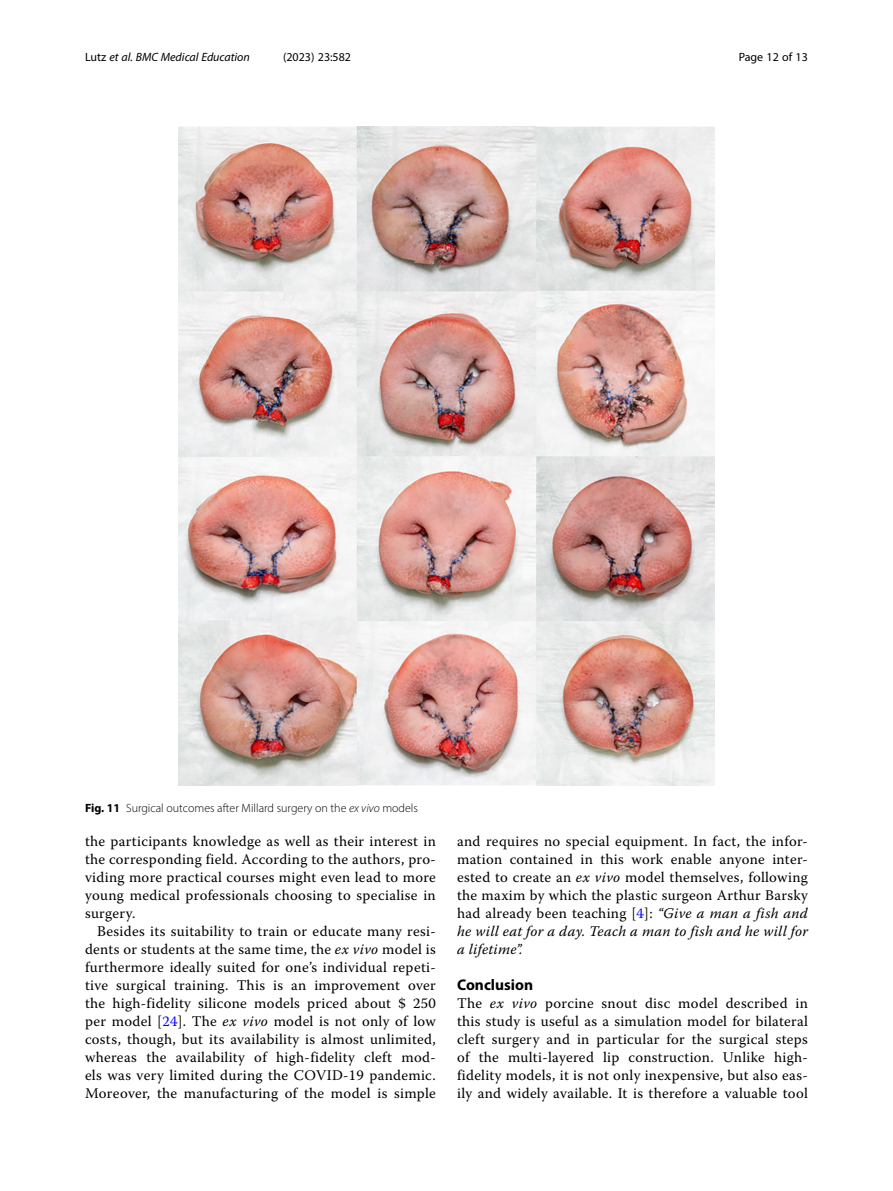
<style>
.page{position:relative;width:893px;height:1191px;background:#fff}
.page>*{position:absolute;margin:0;border:0;box-sizing:border-box;transform-origin:0 0}
.Head_1{font:700 15.45px "Myriad Pro";color:#000}
.Body_Text_Indent{font:14.7px/18px "Warnock Pro";letter-spacing:.02em;color:#000;text-align:justify}
.Body_Text{font:14.7px/18px "Warnock Pro";letter-spacing:.02em;color:#000;text-align:justify}
.Figure_Caption{font:300 12px "Myriad Pro";color:#000}
.t1{font:italic 12px "Myriad Pro";color:#000}
.t2{font:12px "Myriad Pro";color:#000}
.s1{font-style:normal}
.s2{font-weight:700}
.s3{font-style:italic}
.s4{color:#00f}
</style>
<div class="page">
<img style="left:178px;top:126px;width:536px;height:659px">
<p class="t1" style="left:85px;top:50px;width:166px"><span class="s1">Lutz</span> et al. BMC Medical Education</p>
<p class="t2" style="left:283px;top:50px;width:70px">(2023) 23:582</p>
<p class="t2" style="left:739px;top:50px;width:71px">Page 12 of 13</p>
<p class="Figure_Caption" style="left:85px;top:801px;width:334px"><span class="s2">Fig. 11</span> Surgical outcomes after Millard surgery on the <span class="s3">ex vivo</span> models</p>
<p class="Body_Text_Indent" style="left:85px;top:832px;width:352px">the participants knowledge as well as their interest in the corresponding field. According to the authors, pro&shy;viding more practical courses might even lead to more young medical professionals choosing to specialise in surgery.</p>
<p class="Body_Text_Indent" style="left:85px;top:922px;width:352px;text-indent:12px">Besides its suitability to train or educate many resi&shy;dents or students at the same time, the <span class="s3">ex vivo</span> model is furthermore ideally suited for one’s individual repeti&shy;tive surgical training. This is an improvement over the high-fidelity silicone models priced about $ 250 per model [<span class="s4">24</span>]. The <span class="s3">ex vivo</span> model is not only of low costs, though, but its availability is almost unlimited, whereas the availability of high-fidelity cleft mod&shy;els was very limited during the COVID-19 pandemic.<br>Moreover, the manufacturing of the model is simple</p>
<p class="Body_Text_Indent" style="left:457px;top:832px;width:352px">and requires no special equipment. In fact, the infor&shy;mation contained in this work enable anyone inter&shy;ested to create an <span class="s3">ex vivo</span> model themselves, following the maxim by which the plastic surgeon Arthur Barsky had already been teaching [<span class="s4">4</span>]: <span class="s3">“Give a man a fish and he will eat for a day. Teach a man to fish and he will for a lifetime”.</span></p>
<p class="Head_1" style="left:457px;top:975px;width:77px">Conclusion</p>
<p class="Body_Text" style="left:457px;top:994px;width:352px">The <span class="s3">ex vivo</span> porcine snout disc model described in this study is useful as a simulation model for bilateral cleft surgery and in particular for the surgical steps of the multi-layered lip construction. Unlike high&shy;fidelity models, it is not only inexpensive, but also eas&shy;ily and widely available. It is therefore a valuable tool</p>
</div>
